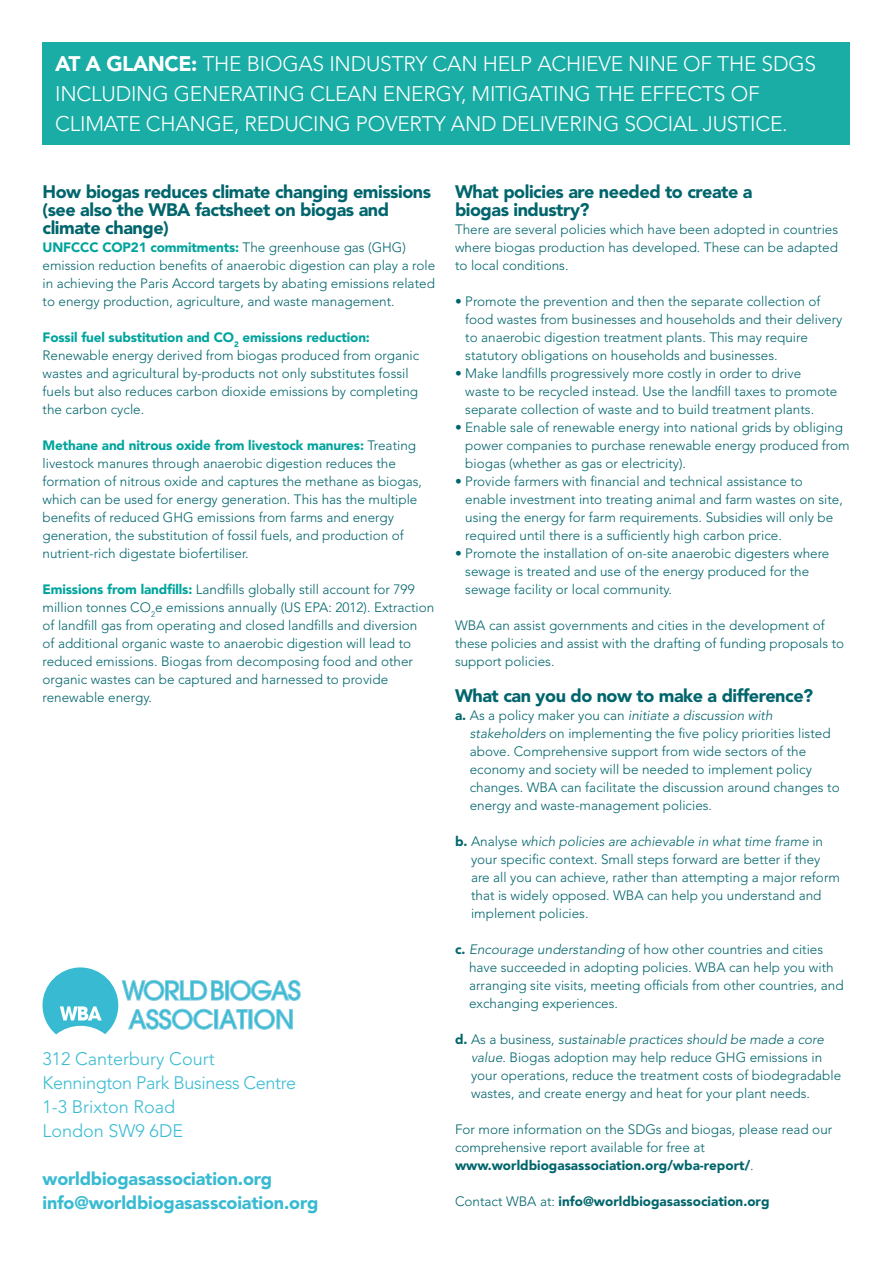
<style>
.page{position:relative;width:893px;height:1263px;background:#fff}
.page>*{position:absolute;margin:0;border:0;box-sizing:border-box;transform-origin:0 0}
.t1{font:300 21px "Avenir LT Std";letter-spacing:-.01em;color:#fff}
.t2{font:900 21px "Avenir LT Std";color:#fff}
.t3{font:900 18px/18px "Avenir LT Std";letter-spacing:-.025em;color:#00656c}
.t4{font:300 18px/24px "Avenir LT Std";color:#38bbd2}
.t5{font:900 18px/24px "Avenir LT Std";letter-spacing:-.01em;color:#38bbd2}
.t6{font:300 13.5px/18px "Avenir LT Std";color:#00656c}
.t7{font:900 13.5px "Avenir LT Std";color:#00656c}
.s1{font-weight:900}
.s2{font-weight:900;color:#00a49d}
.s3{font-style:italic}
.s4{font-weight:300}
</style>
<div class="page">
<div style="left:43px;top:43px;width:807px;height:102px;background:#1aada6"></div>
<svg style="left:43px;top:967px;width:258px;height:67px"></svg>
<h1 class="t2" style="left:55px;top:51px;width:94px">At a glance</h1>
<h1 class="t1" style="left:191px;top:52px;width:90px"><span class="s1">:</span> The biogas</h1>
<h1 class="t1" style="left:329px;top:52px;width:35px">industr</h1>
<h1 class="t1" style="left:416px;top:52px;width:80px">y ca n help</h1>
<h1 class="t1" style="left:537px;top:52px;width:15px">ach</h1>
<h1 class="t1" style="left:581px;top:52px;width:150px">ieve nine of the</h1>
<h1 class="t1" style="left:762px;top:52px;width:53px">SDGs</h1>
<h1 class="t1" style="left:55px;top:82px;width:36px">includ</h1>
<h1 class="t1" style="left:131px;top:82px;width:101px">ing generat</h1>
<h1 class="t1" style="left:267px;top:82px;width:57px">ing clea</h1>
<h1 class="t1" style="left:361px;top:82px;width:63px">n energ</h1>
<h1 class="t1" style="left:452px;top:82px;width:75px">y, m itigat</h1>
<h1 class="t1" style="left:553px;top:82px;width:57px">ing the</h1>
<h1 class="t1" style="left:640px;top:82px;width:13px">effects</h1>
<h1 class="t1" style="left:731px;top:82px;width:15px">of</h1>
<h1 class="t1" style="left:55px;top:112px;width:45px">climate</h1>
<h1 class="t1" style="left:146px;top:112px;width:16px">cha</h1>
<h1 class="t1" style="left:190px;top:112px;width:70px">nge, reduc</h1>
<h1 class="t1" style="left:313px;top:112px;width:327px">ing poverty and delivering soc</h1>
<h1 class="t1" style="left:668px;top:112px;width:121px">ial justice.</h1>
<h2 class="t3" style="left:43px;top:183px;width:390px">How biogas reduces climate changing emissions (see also the WBA factsheet on biogas and climate change)</h2>
<p class="t6" style="left:43px;top:238px;width:394px"><span class="s2">UNFCCC COP21 commitments:</span> The greenhouse gas (GHG) emission reduction benefits of anaerobic digestion can play a role in achieving the Paris Accord targets by abating emissions related to energy production, agriculture, and waste management.</p>
<p class="t6" style="left:43px;top:328px;width:378px"><span class="s2">Fossil fuel substitution and CO</span><sub>2</sub> <span class="s2">emissions reduction:<br></span>Renewable energy derived from biogas produced from organic wastes and agricultural by-products not only substitutes fossil fuels but also reduces carbon dioxide emissions by completing the carbon cycle.</p>
<p class="t6" style="left:43px;top:436px;width:381px"><span class="s2">Methane and nitrous oxide from livestock manures:</span> Treating livestock manures through anaerobic digestion reduces the formation of nitrous oxide and captures the methane as biogas, which can be used for energy generation. This has the multiple benefits of reduced GHG emissions from farms and energy generation, the substitution of fossil fuels, and production of nutrient-rich digestate biofertiliser.</p>
<p class="t6" style="left:43px;top:580px;width:393px"><span class="s2">Emissions from landfills:</span> Landfills globally still account for 799 million tonnes CO<sub>2</sub>e emissions annually (US EPA: 2012). Extraction of landfill gas from operating and closed landfills and diversion<br>of additional organic waste to anaerobic digestion will lead to reduced emissions. Biogas from decomposing food and other organic wastes can be captured and harnessed to provide renewable energy.</p>
<h2 class="t4" style="left:43px;top:1047px;width:255px">312 Canterbury Court<br>Kennington Park Business Centre<br>1-3 Brixton Road<br>London SW9 6DE</h2>
<h2 class="t5" style="left:43px;top:1167px;width:277px">worldbiogasassociation.org info@worldbiogasasscoiation.org</h2>
<h2 class="t3" style="left:455px;top:183px;width:299px">What policies are needed to create a biogas industry?</h2>
<p class="t6" style="left:455px;top:220px;width:385px;text-align:justify">There are several policies which have been adopted in countries where biogas production has developed. These can be adapted to local conditions.</p>
<p class="t6" style="left:465px;top:292px;width:379px;text-indent:-10px"><span class="s1">•</span> Promote the prevention and then the separate collection of food wastes from businesses and households and their delivery to anaerobic digestion treatment plants. This may require statutory obligations on households and businesses.</p>
<p class="t6" style="left:465px;top:364px;width:374px;text-indent:-10px"><span class="s1">•</span> Make landfills progressively more costly in order to drive waste to be recycled instead. Use the landfill taxes to promote separate collection of waste and to build treatment plants.</p>
<p class="t6" style="left:465px;top:418px;width:386px;text-indent:-10px"><span class="s1">•</span> Enable sale of renewable energy into national grids by obliging power companies to purchase renewable energy produced from biogas (whether as gas or electricity).</p>
<p class="t6" style="left:465px;top:472px;width:379px;text-indent:-10px"><span class="s1">•</span> Provide farmers with financial and technical assistance to enable investment into treating animal and farm wastes on site, using the energy for farm requirements. Subsidies will only be required until there is a sufficiently high carbon price.</p>
<p class="t6" style="left:465px;top:544px;width:366px;text-indent:-10px"><span class="s1">•</span> Promote the installation of on-site anaerobic digesters where sewage is treated and use of the energy produced for the sewage facility or local community.</p>
<p class="t6" style="left:455px;top:616px;width:391px">WBA can assist governments and cities in the development of these policies and assist with the drafting of funding proposals to support policies.</p>
<h2 class="t3" style="left:455px;top:687px;width:360px">What can you do now to make a difference?</h2>
<p class="t6" style="left:470px;top:706px;width:371px;text-indent:-15px"><span class="s1">a.</span> As a policy maker you can <span class="s3">initiate a discussion with stakeholders</span> on implementing the five policy priorities listed above. Comprehensive support from wide sectors of the economy and society will be needed to implement policy changes. WBA can facilitate the discussion around changes to energy and waste-management policies.</p>
<p class="t6" style="left:471px;top:832px;width:370px;text-indent:-16px"><span class="s1">b.</span> Analyse <span class="s3">which policies are achievable in what time frame</span> in your specific context. Small steps forward are better if they are all you can achieve, rather than attempting a major reform that is widely opposed. WBA can help you understand and implement policies.</p>
<p class="t6" style="left:469px;top:940px;width:376px;text-indent:-14px"><span class="s1">c.</span> <span class="s3">Encourage understanding</span> of how other countries and cities have succeeded in adopting policies. WBA can help you with arranging site visits, meeting officials from other countries, and exchanging experiences.</p>
<p class="t6" style="left:471px;top:1030px;width:372px;text-indent:-16px"><span class="s1">d.</span> As a business, <span class="s3">sustainable practices should be made a core value</span>. Biogas adoption may help reduce GHG emissions in your operations, reduce the treatment costs of biodegradable wastes, and create energy and heat for your plant needs.</p>
<p class="t6" style="left:455px;top:1120px;width:379px">For more information on the SDGs and biogas, please read our comprehensive report available for free at <span class="s1">www.worldbiogasassociation.org/wba-report/</span>.</p>
<p class="t7" style="left:455px;top:1193px;width:316px"><span class="s4">Contact WBA at:</span> info@worldbiogasassociation.org</p>
</div>
